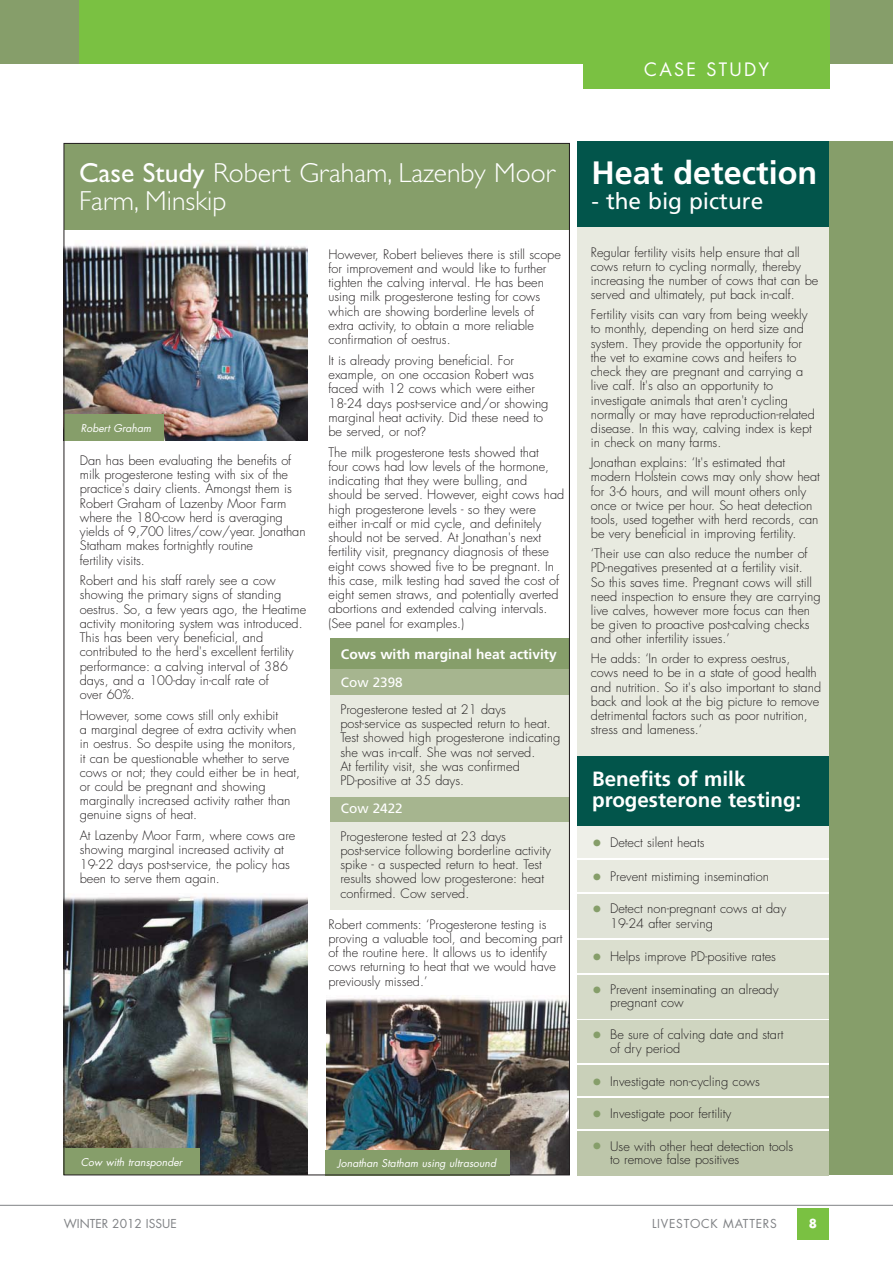
<style>
.page{position:relative;width:893px;height:1263px;background:#fff}
.page>*{position:absolute;margin:0;border:0;box-sizing:border-box;transform-origin:0 0}
.t1{font:700 32.4px "Frutiger LT Std";color:#fff}
.t2{font:300 27.6px/28.5px "Gill Sans";color:#fff}
.t3{font:22.65px "Frutiger LT Std";color:#fff}
.t4{font:700 20.55px/20.5px "Frutiger LT Std";color:#fff}
.t5{font:18px "Futura";letter-spacing:.125em;color:#fff}
.t6{font:700 13.8px "Frutiger LT Std";color:#fff}
.t7{font:13.5px "Frutiger LT Std";color:#fff}
.t8{font:300 12.75px/14.2px "Futura";color:#231f20}
.t9{font:12px "Futura";letter-spacing:.06em;color:#808285}
.t10{font:12px "Futura";color:#808285}
.t11{font:700 12px "Futura";color:#fff}
.t12{font:italic 10.5px "Futura";color:#fff}
.s1{font-weight:400}
.s2{font-family:"N Haas Grotesk DS Std 35 X Lt";font-weight:400}
.s3{color:#869e6a}
</style>
<div class="page">
<div style="left:64px;top:143px;width:506px;height:87px;background:#869e6a"></div>
<div style="left:577px;top:826px;width:252px;height:32px;background:#eeefe8"></div>
<div style="left:577px;top:860px;width:252px;height:32px;background:#e8eae0"></div>
<div style="left:577px;top:894px;width:252px;height:43px;background:#e0e3d7"></div>
<div style="left:577px;top:755px;width:252px;height:71px;background:#02554b"></div>
<div style="left:577px;top:1066px;width:252px;height:30px;background:#c9d0b9"></div>
<div style="left:577px;top:1098px;width:252px;height:31px;background:#c3cbb1"></div>
<div style="left:577px;top:940px;width:252px;height:33px;background:#dbdfcf"></div>
<div style="left:577px;top:975px;width:252px;height:43px;background:#d5dac8"></div>
<div style="left:577px;top:1020px;width:252px;height:43px;background:#cfd5c0"></div>
<div style="left:577px;top:1131px;width:252px;height:44px;background:#bdc6aa"></div>
<div style="left:330px;top:638px;width:240px;height:32px;background:#869e6a"></div>
<div style="left:330px;top:688px;width:240px;height:114px;background:#e8eae0"></div>
<div style="left:829px;top:141px;width:64px;height:1034px;background:#869e6a"></div>
<div style="left:577px;top:141px;width:252px;height:87px;background:#02554b"></div>
<div style="left:577px;top:227px;width:252px;height:528px;background:#e8eae0"></div>
<div style="left:17px;top:0;width:876px;height:64px;background:#7ac142"></div>
<div style="left:1px;top:0;width:78px;height:64px;background:#869e6a"></div>
<div style="left:830px;top:0;width:63px;height:64px;background:#869e6a"></div>
<div style="left:583px;top:0;width:247px;height:88px;background:#7ac142"></div>
<div style="left:0;top:0;width:13px;height:64px;background:#869e6a"></div>
<div style="left:797px;top:1208px;width:32px;height:32px;background:#7ac142"></div>
<hr style="left:0;top:1205px;width:893px;height:1px;background:#808285">
<div style="left:330px;top:669px;width:240px;height:25px;background:#a6b58f"></div>
<div style="left:330px;top:820px;width:240px;height:90px;background:#e8eae0"></div>
<div style="left:330px;top:797px;width:240px;height:24px;background:#a6b58f"></div>
<img style="left:326px;top:997px;width:242px;height:176px">
<img style="left:66px;top:244px;width:241px;height:197px">
<img style="left:66px;top:896px;width:241px;height:277px">
<div style="left:64px;top:415px;width:99px;height:26px;background:#869e6a"></div>
<div style="left:64px;top:1149px;width:136px;height:26px;background:#869e6a"></div>
<div style="left:325px;top:1150px;width:185px;height:25px;background:#869e6a"></div>
<h3 class="t5" style="left:644px;top:61px;width:126px">CASE STUDY</h3>
<h2 class="t2" style="left:79px;top:161px;width:477px"><span class="s1">Case Study</span> Robert Graham, Lazenby Moor<br>Farm, Minskip</h2>
<p class="t12" style="left:81px;top:423px;width:72px">Robert Graham</p>
<p class="t8" style="left:80px;top:454px;width:227px">Dan has been evaluating the benefits of milk progesterone testing with six of the practice's dairy clients. Amongst them is Robert Graham of Lazenby Moor Farm where the 180-cow herd is averaging yields of 9,700 litres/cow/year. Jonathan Statham makes fortnightly routine<br>fertility visits.</p>
<p class="t8" style="left:80px;top:575px;width:228px">Robert and his staff rarely see a cow showing the primary signs of standing oestrus. So, a few years ago, the Heatime activity monitoring system was introduced.<br>This has been very beneficial, and contributed to the herd's excellent fertility performance: a calving interval of 386 days, and a 100-day in-calf rate of<br>over 60%.</p>
<p class="t8" style="left:80px;top:709px;width:222px">However, some cows still only exhibit<br>a marginal degree of extra activity when in oestrus. So despite using the monitors, it can be questionable whether to serve cows or not; they could either be in heat, or could be pregnant and showing marginally increased activity rather than genuine signs of heat.</p>
<p class="t8" style="left:80px;top:829px;width:217px">At Lazenby Moor Farm, where cows are showing marginal increased activity at 19-22 days post-service, the policy has been to serve them again.</p>
<p class="t8" style="left:328px;top:248px;width:234px">However, Robert believes there is still scope for improvement and would like to further tighten the calving interval. He has been using milk progesterone testing for cows which are showing borderline levels of extra activity, to obtain a more reliable confirmation of oestrus.</p>
<p class="t8" style="left:328px;top:354px;width:221px">It is already proving beneficial. For example, on one occasion Robert was faced with 12 cows which were either 18-24 days post-service and/or showing marginal heat activity. Did these need to be served, or not<span class="s2">?</span></p>
<p class="t8" style="left:328px;top:446px;width:237px">The milk progesterone tests showed that<br>four cows had low levels of the hormone, indicating that they were bulling, and<br>should be served. However, eight cows had high progesterone levels - so they were either in-calf or mid cycle, and definitely should not be served. At Jonathan's next fertility visit, pregnancy diagnosis of these eight cows showed five to be pregnant. In this case, milk testing had saved the cost of eight semen straws, and potentially averted abortions and extended calving intervals. (See panel for examples.)</p>
<p class="t6" style="left:341px;top:648px;width:217px">Cows with marginal heat activity</p>
<p class="t7" style="left:341px;top:676px;width:63px">Cow 2398</p>
<p class="t8" style="left:340px;top:703px;width:221px">Progesterone tested at 21 days post-service as suspected return to heat.<br>Test showed high progesterone indicating she was in-calf. She was not served.<br>At fertility visit, she was confirmed PD-positive at 35 days.</p>
<p class="t7" style="left:341px;top:803px;width:63px">Cow 2422</p>
<p class="t8" style="left:340px;top:830px;width:212px">Progesterone tested at 23 days post-service following borderline activity spike - a suspected return to heat. Test results showed low progesterone: heat confirmed. Cow served.</p>
<p class="t8" style="left:328px;top:918px;width:236px">Robert comments: ‘Progesterone testing is proving a valuable tool, and becoming part of the routine here. It allows us to identify cows returning to heat that we would have previously missed.’</p>
<p class="t12" style="left:81px;top:1157px;width:103px">Cow with transponder</p>
<p class="t12" style="left:338px;top:1158px;width:160px">Jonathan Statham using ultrasound</p>
<h1 class="t1" style="left:591px;top:159px;width:227px">Heat detection</h1>
<h3 class="t3" style="left:591px;top:192px;width:173px">- the big picture</h3>
<p class="t8" style="left:591px;top:246px;width:229px">Regular fertility visits help ensure that all cows return to cycling normally, thereby increasing the number of cows that can be served and ultimately, put back in-calf.</p>
<p class="t8" style="left:591px;top:308px;width:225px">Fertility visits can vary from being weekly to monthly, depending on herd size and system. They provide the opportunity for the vet to examine cows and heifers to check they are pregnant and carrying a live calf. It's also an opportunity to investigate animals that aren't cycling normally or may have reproduction-related disease. In this way, calving index is kept in check on many farms.</p>
<p class="t8" style="left:591px;top:456px;width:230px">Jonathan explains: ‘It's estimated that modern Holstein cows may only show heat for 3-6 hours, and will mount others only once or twice per hour. So heat detection tools, used together with herd records, can be very beneficial in improving fertility.</p>
<p class="t8" style="left:591px;top:547px;width:231px">‘Their use can also reduce the number of PD-negatives presented at a fertility visit.<br>So this saves time. Pregnant cows will still need inspection to ensure they are carrying live calves, however more focus can then be given to proactive post-calving checks and other infertility issues.’</p>
<p class="t8" style="left:591px;top:653px;width:232px">He adds: ‘In order to express oestrus,<br>cows need to be in a state of good health and nutrition. So it's also important to stand back and look at the big picture to remove detrimental factors such as poor nutrition, stress and lameness.’</p>
<h3 class="t4" style="left:592px;top:770px;width:211px">Benefits of milk progesterone testing:</h3>
<p class="t8" style="left:593px;top:836px;width:113px"><span class="s3">●</span> Detect silent heats</p>
<p class="t8" style="left:593px;top:870px;width:177px"><span class="s3">●</span> Prevent mistiming insemination</p>
<p class="t8" style="left:610px;top:902px;width:178px;line-height:15px;text-indent:-17px"><span class="s3">●</span> Detect non-pregnant cows at day<br>19-24 after serving</p>
<p class="t8" style="left:593px;top:950px;width:184px"><span class="s3">●</span> Helps improve PD-positive rates</p>
<p class="t8" style="left:610px;top:984px;width:170px;line-height:13.5px;text-indent:-17px"><span class="s3">●</span> Prevent inseminating an already pregnant cow</p>
<p class="t8" style="left:610px;top:1029px;width:175px;line-height:13.5px;text-indent:-17px"><span class="s3">●</span> Be sure of calving date and start of dry period</p>
<p class="t8" style="left:593px;top:1075px;width:168px"><span class="s3">●</span> Investigate non-cycling cows</p>
<p class="t8" style="left:593px;top:1108px;width:139px"><span class="s3">●</span> Investigate poor fertility</p>
<p class="t8" style="left:610px;top:1140px;width:184px;line-height:13.5px;text-indent:-17px"><span class="s3">●</span> Use with other heat detection tools to remove false positives</p>
<p class="t10" style="left:64px;top:1219px;width:115px">WINTER 2012 ISSUE</p>
<p class="t9" style="left:652px;top:1219px;width:126px">LIVESTOCK MATTERS</p>
<p class="t11" style="left:809px;top:1219px;width:10px">8</p>
</div>
